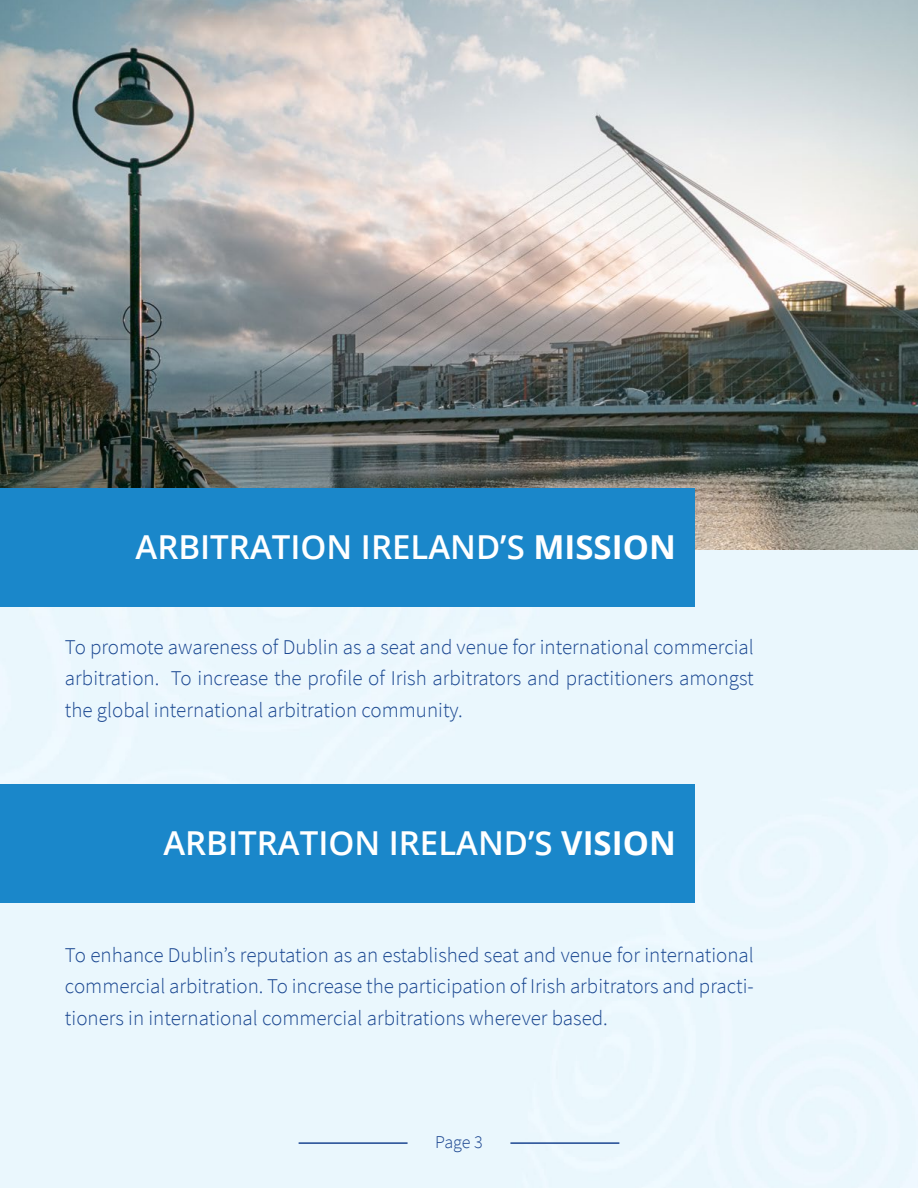
<style>
.page{position:relative;width:918px;height:1188px;background:#fff}
.page>*{position:absolute;margin:0;border:0;box-sizing:border-box;transform-origin:0 0}
.t1{font:600 33px "Open Sans";color:#fff}
.t2{font:300 21px/31.5px "Source Sans Pro";color:#1a4791;text-align:justify}
.t3{font:300 18px "Source Sans Pro";color:#1b4691}
.s1{font-weight:700}
</style>
<div class="page">
<hr style="left:510px;top:1142px;width:109px;height:2px;background:#1b4691">
<hr style="left:299px;top:1142px;width:109px;height:2px;background:#1b4691">
<img style="left:0;top:0;width:918px;height:550px">
<div style="left:0;top:488px;width:695px;height:119px;background:#1a87ca"></div>
<div style="left:0;top:784px;width:695px;height:119px;background:#1a87ca"></div>
<h1 class="t1" style="left:136px;top:524px;width:542px">ARBITRATION IRELAND’S <span class="s1">MISSION</span></h1>
<p class="t2" style="left:65px;top:631px;width:690px">To promote awareness of Dublin as a seat and venue for international commercial arbitration. To increase the profile of Irish arbitrators and practitioners amongst the global international arbitration community.</p>
<h1 class="t1" style="left:163px;top:820px;width:514px">ARBITRATION IRELAND’S <span class="s1">VISION</span></h1>
<p class="t2" style="left:65px;top:939px;width:690px">To enhance Dublin’s reputation as an established seat and venue for international commercial arbitration. To increase the participation of Irish arbitrators and practi&shy;tioners in international commercial arbitrations wherever based.</p>
<p class="t3" style="left:435px;top:1130px;width:49px">Page 3</p>
</div>
